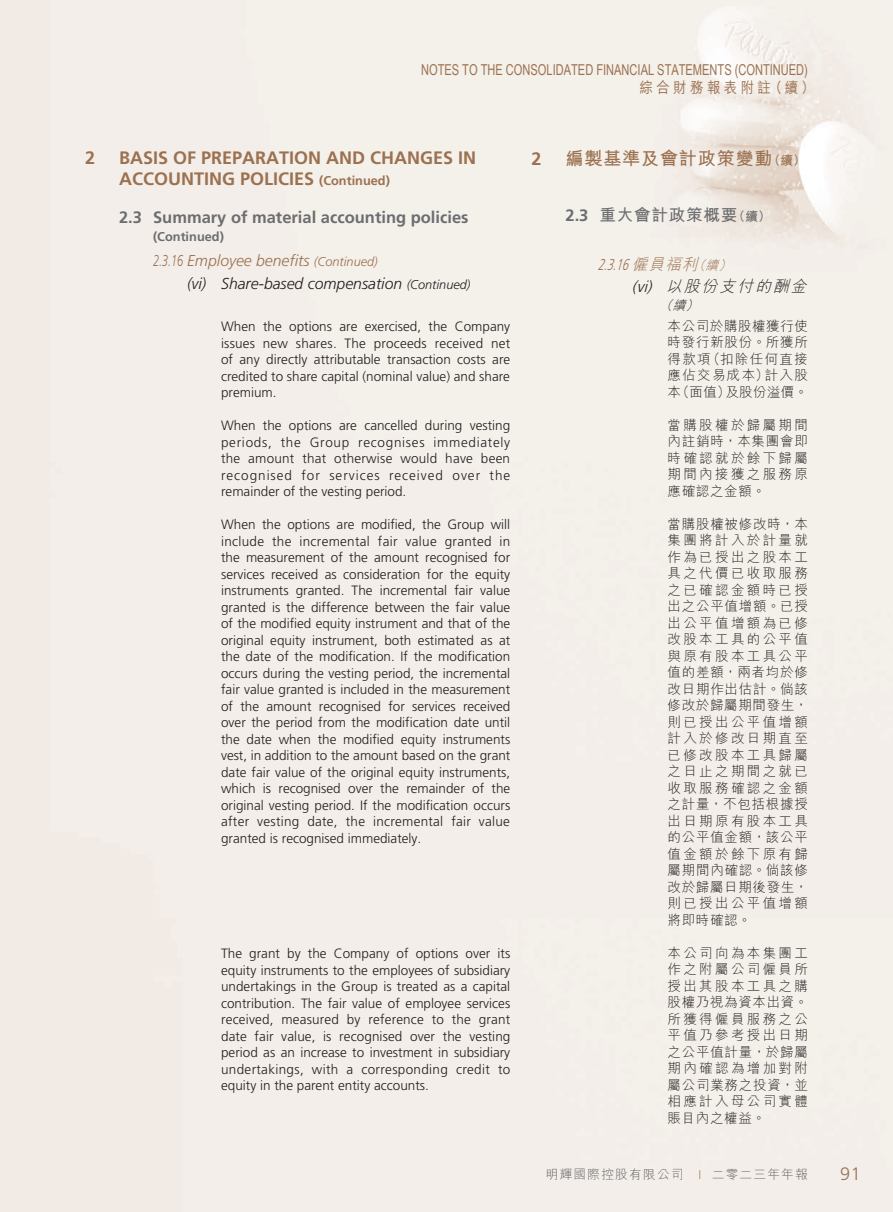
<style>
.page{position:relative;width:893px;height:1212px;background:#fff}
.page>*{position:absolute;margin:0;border:0;box-sizing:border-box;transform-origin:0 0}
.t1{font:700 18px/21px "Frutiger LT Std";color:#9c7150}
.t2{font:700 18px "M Hei HK";letter-spacing:.05em;color:#9c7150}
.t3{font:300 18px "Frutiger LT Std";color:#9c7150}
.t4{font:700 16.5px "Frutiger LT Std";color:#6c6d70}
.t5{font:700 16.5px "M Hei HK";letter-spacing:.05em;color:#6c6d70}
.t6{font:italic 300 15.75px/22.2px "Frutiger LT Std";color:#231f20}
.t7{font:italic 300 15.75px "Frutiger LT Std";color:#9c7150;scale:.7 1}
.t8{font:italic 300 15.75px "M Hei HK";color:#231f20}
.t9{font:15px "Arial Narrow";color:#9c7150;scale:.9 1}
.t10{font:500 15px "M Hei HK";letter-spacing:.25em;color:#9c7150;scale:.9 1}
.t11{font:300 13.5px/16.5px "Frutiger LT Std";color:#231f20;text-align:justify}
.t12{font:300 13.5px/16.5px "M Hei HK";letter-spacing:.055em;color:#231f20;text-align:justify}
.t13{font:300 12.75px "M Hei HK";letter-spacing:.09em;color:#636366}
.t14{font:700 12.75px "Frutiger LT Std";color:#6c6d70}
.t15{font:italic 300 12.75px "M Hei HK";color:#231f20}
.s1{font-size:12.75px}
.s2{color:#9c7150}
.s3{font-size:12.75px;color:#9c7150}
.s4{font-family:"Frutiger LT Std"}
.s5{font-family:"M Hei HK"}
.s6{font-family:"M Hei HK";font-size:12.75px}
.s7{font-family:"Frutiger LT Std";color:#b18c70}
</style>
<div class="page">
<p class="t9" style="left:421px;top:58px;width:431px">NOTES TO THE CONSOLIDATED FINANCIAL STATEMENTS (CONTINUED)</p>
<p class="t10" style="left:639px;top:77px;width:196px">綜合財務報表附註（續）</p>
<h1 class="t1" style="left:85px;top:147px;width:12px">2</h1>
<h1 class="t1" style="left:119px;top:147px;width:359px">BASIS OF PREPARATION AND CHANGES IN<br>ACCOUNTING POLICIES <span class="s1">(Continued)</span></h1>
<p class="t4" style="left:119px;top:207px;width:351px">2.3 Summary of material accounting policies</p>
<p class="t14" style="left:153px;top:229px;width:72px">(Continued)</p>
<p class="t6" style="left:187px;top:250px;width:285px;text-indent:-34px"><span class="s2">2.3.16 Employee benefits</span> <span class="s3">(Continued)<br></span>(vi) Share-based compensation <span class="s1">(Continued)</span></p>
<p class="t11" style="left:221px;top:319px;width:291px">When the options are exercised, the Company issues new shares. The proceeds received net of any directly attributable transaction costs are credited to share capital (nominal value) and share premium.</p>
<p class="t11" style="left:221px;top:418px;width:291px">When the options are cancelled during vesting periods, the Group recognises immediately the amount that otherwise would have been recognised for services received over the remainder of the vesting period.</p>
<p class="t11" style="left:221px;top:517px;width:291px">When the options are modified, the Group will include the incremental fair value granted in the measurement of the amount recognised for services received as consideration for the equity instruments granted. The incremental fair value granted is the difference between the fair value of the modified equity instrument and that of the original equity instrument, both estimated as at the date of the modification. If the modification occurs during the vesting period, the incremental fair value granted is included in the measurement of the amount recognised for services received over the period from the modification date until the date when the modified equity instruments vest, in addition to the amount based on the grant date fair value of the original equity instruments, which is recognised over the remainder of the original vesting period. If the modification occurs after vesting date, the incremental fair value granted is recognised immediately.</p>
<p class="t11" style="left:221px;top:945px;width:291px">The grant by the Company of options over its equity instruments to the employees of subsidiary undertakings in the Group is treated as a capital contribution. The fair value of employee services received, measured by reference to the grant date fair value, is recognised over the vesting period as an increase to investment in subsidiary undertakings, with a corresponding credit to equity in the parent entity accounts.</p>
<h1 class="t1" style="left:531px;top:148px;width:12px">2</h1>
<h1 class="t2" style="left:566px;top:145px;width:242px">編製基準及會計政策變動<span class="s1">（續）</span></h1>
<p class="t5" style="left:566px;top:203px;width:207px"><span class="s4">2.3</span> 重大會計政策概要<span class="s1">（續）</span></p>
<p class="t7" style="left:598px;top:256px;width:198px">2.3.16 <span class="s5">僱員福利</span><span class="s6">（續）</span></p>
<p class="t8" style="left:632px;top:276px;width:181px"><span class="s4">(vi)</span> 以股份支付的酬金</p>
<p class="t15" style="left:660px;top:297px;width:44px">（續）</p>
<p class="t12" style="left:668px;top:317px;width:142px">本公司於購股權獲行使時發行新股份。所獲所得款項（扣除任何直接應佔交易成本）計入股本（面值）及股份溢價。</p>
<p class="t12" style="left:668px;top:416px;width:142px">當購股權於歸屬期間內註銷時，本集團會即時確認就於餘下歸屬期間內接獲之服務原應確認之金額。</p>
<p class="t12" style="left:668px;top:515px;width:142px">當購股權被修改時，本集團將計入於計量就作為已授出之股本工具之代價已收取服務之已確認金額時已授出之公平值增額。已授出公平值增額為已修改股本工具的公平值與原有股本工具公平值的差額，兩者均於修改日期作出估計。倘該修改於歸屬期間發生，則已授出公平值增額計入於修改日期直至已修改股本工具歸屬之日止之期間之就已收取服務確認之金額之計量，不包括根據授出日期原有股本工具的公平值金額，該公平值金額於餘下原有歸屬期間內確認。倘該修改於歸屬日期後發生，則已授出公平值增額將即時確認。</p>
<p class="t12" style="left:668px;top:944px;width:142px">本公司向為本集團工作之附屬公司僱員所授出其股本工具之購股權乃視為資本出資。所獲得僱員服務之公平值乃參考授出日期之公平值計量，於歸屬期內確認為增加對附屬公司業務之投資，並相應計入母公司實體賬目內之權益。</p>
<p class="t13" style="left:546px;top:1165px;width:264px">明輝國際控股有限公司 <span class="s7">I</span> 二零二三年年報</p>
<h1 class="t3" style="left:840px;top:1164px;width:22px">91</h1>
</div>
